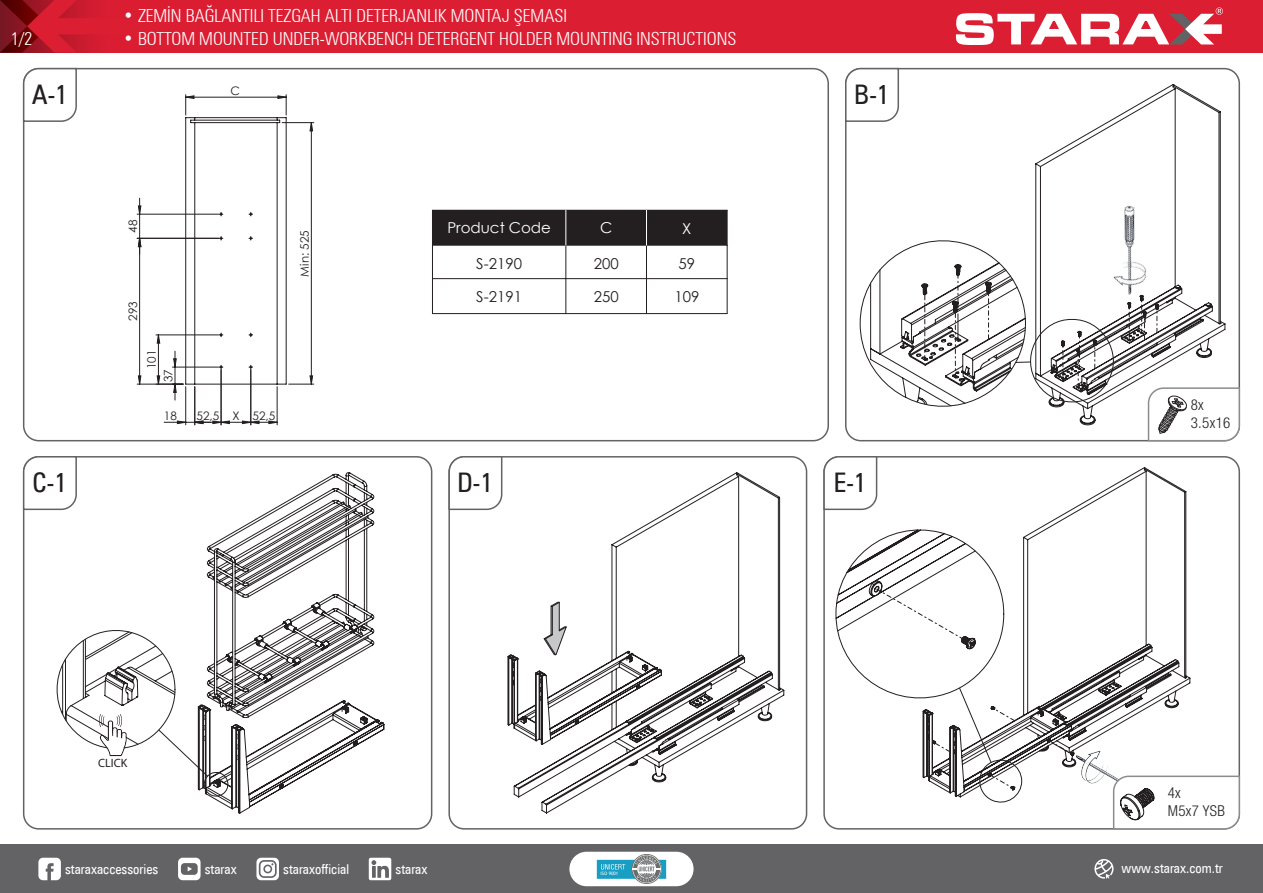
<style>
.page{position:relative;width:1263px;height:893px;background:#fff}
.page>*{position:absolute;margin:0;border:0;box-sizing:border-box;transform-origin:0 0}
.t1{font:condensed 27px "Zurich BT";color:#231f20}
.t2{font:300 condensed 18px "Zurich BT";color:#fff}
.t3{font:15px "Century Gothic";color:#231f20}
.t4{font:300 condensed 15px/18px "Helvetica Neue LT Pro";letter-spacing:.025em;color:#231f20}
.t5{font:15px "Century Gothic";color:#fff}
.t6{font:condensed 13.65px "Zurich BT";color:#fff}
.t7{font:12px "Myriad Pro";color:#231f20}
.t8{font:11.7px "Century Gothic";color:#231f20}
.t9{font:4.65px "Trebuchet MS";color:#fff}
</style>
<div class="page">
<div style="left:0;top:0;width:247px;height:52px;background:#db1d32"></div>
<svg style="left:0;top:0;width:197px;height:53px"></svg>
<div style="left:241px;top:0;width:1022px;height:52px;background:#dc1e33"></div>
<div style="left:0;top:844px;width:1263px;height:48px;background:#636366"></div>
<div style="left:569px;top:851px;width:125px;height:35px;background:#fff;border-radius:17px"></div>
<svg style="left:956px;top:7px;width:267px;height:38px"></svg>
<svg style="left:38px;top:857px;width:23px;height:23px"></svg>
<svg style="left:178px;top:857px;width:23px;height:23px"></svg>
<svg style="left:256px;top:857px;width:23px;height:23px"></svg>
<svg style="left:1094px;top:859px;width:20px;height:20px"></svg>
<div style="left:23px;top:68px;width:806px;height:373px;border:2px solid #636366;border-radius:15px"></div>
<svg style="left:22px;top:67px;width:56px;height:56px"></svg>
<div style="left:845px;top:68px;width:395px;height:373px;border:2px solid #636366;border-radius:15px"></div>
<svg style="left:845px;top:67px;width:55px;height:56px"></svg>
<div style="left:23px;top:456px;width:409px;height:373px;border:2px solid #636366;border-radius:15px"></div>
<svg style="left:22px;top:456px;width:56px;height:55px"></svg>
<div style="left:448px;top:456px;width:359px;height:373px;border:2px solid #636366;border-radius:15px"></div>
<svg style="left:448px;top:456px;width:55px;height:55px"></svg>
<div style="left:823px;top:456px;width:417px;height:373px;border:2px solid #636366;border-radius:15px"></div>
<svg style="left:823px;top:456px;width:55px;height:55px"></svg>
<svg style="left:369px;top:857px;width:22px;height:23px"></svg>
<svg style="left:632px;top:854px;width:30px;height:30px"></svg>
<svg style="left:633px;top:854px;width:28px;height:29px"></svg>
<svg style="left:633px;top:855px;width:27px;height:27px"></svg>
<svg style="left:597px;top:856px;width:69px;height:25px"></svg>
<hr style="left:277px;top:386px;width:1px;height:39px;background:#231f20">
<hr style="left:185px;top:386px;width:1px;height:39px;background:#231f20">
<hr style="left:195px;top:386px;width:1px;height:39px;background:#231f20">
<hr style="left:221px;top:369px;width:1px;height:56px;background:#231f20">
<hr style="left:251px;top:369px;width:1px;height:56px;background:#231f20">
<hr style="left:137px;top:384px;width:46px;height:1px;background:#231f20">
<hr style="left:137px;top:214px;width:82px;height:1px;background:#231f20">
<hr style="left:137px;top:238px;width:82px;height:1px;background:#231f20">
<svg style="left:164px;top:420px;width:114px;height:4px"></svg>
<svg style="left:138px;top:198px;width:3px;height:186px"></svg>
<svg style="left:156px;top:95px;width:158px;height:305px"></svg>
<div style="left:432px;top:210px;width:295px;height:35px;background:#231f20"></div>
<hr style="left:647px;top:313px;width:80px;height:1px;background:#231f20">
<hr style="left:566px;top:313px;width:81px;height:1px;background:#231f20">
<hr style="left:432px;top:313px;width:134px;height:1px;background:#231f20">
<hr style="left:647px;top:278px;width:80px;height:1px;background:#231f20">
<hr style="left:566px;top:278px;width:81px;height:1px;background:#231f20">
<hr style="left:432px;top:278px;width:134px;height:1px;background:#231f20">
<hr style="left:647px;top:245px;width:80px;height:1px;background:#231f20">
<hr style="left:566px;top:245px;width:81px;height:1px;background:#231f20">
<hr style="left:432px;top:245px;width:134px;height:1px;background:#231f20">
<hr style="left:727px;top:278px;width:1px;height:35px;background:#231f20">
<hr style="left:727px;top:245px;width:1px;height:33px;background:#231f20">
<hr style="left:727px;top:210px;width:1px;height:35px;background:#231f20">
<hr style="left:646px;top:278px;width:1px;height:35px;background:#231f20">
<hr style="left:646px;top:245px;width:1px;height:33px;background:#231f20">
<hr style="left:646px;top:210px;width:1px;height:35px;background:#fff">
<hr style="left:565px;top:278px;width:1px;height:35px;background:#231f20">
<hr style="left:432px;top:278px;width:1px;height:35px;background:#231f20">
<hr style="left:565px;top:245px;width:1px;height:33px;background:#231f20">
<hr style="left:432px;top:245px;width:1px;height:33px;background:#231f20">
<hr style="left:565px;top:210px;width:1px;height:35px;background:#fff">
<svg style="left:1035px;top:84px;width:190px;height:341px"></svg>
<svg style="left:1157px;top:310px;width:1px;height:23px"></svg>
<svg style="left:1141px;top:301px;width:4px;height:39px"></svg>
<svg style="left:1129px;top:308px;width:1px;height:32px"></svg>
<svg style="left:860px;top:229px;width:263px;height:187px"></svg>
<svg style="left:206px;top:472px;width:178px;height:341px"></svg>
<svg style="left:508px;top:472px;width:276px;height:341px"></svg>
<svg style="left:1022px;top:467px;width:168px;height:317px"></svg>
<svg style="left:1049px;top:740px;width:22px;height:13px"></svg>
<svg style="left:836px;top:529px;width:186px;height:274px"></svg>
<svg style="left:1147px;top:386px;width:94px;height:56px"></svg>
<svg style="left:57px;top:622px;width:172px;height:174px"></svg>
<img style="left:1085px;top:201px;width:86px;height:96px">
<svg style="left:543px;top:601px;width:24px;height:54px"></svg>
<svg style="left:1112px;top:774px;width:129px;height:56px"></svg>
<p class="t2" style="left:11px;top:27px;width:23px">1/2</p>
<p class="t2" style="left:123px;top:5px;width:445px">• ZEMİN BAĞLANTILI TEZGAH ALTI DETERJANLIK MONTAJ ŞEMASI</p>
<p class="t2" style="left:123px;top:27px;width:615px">• BOTTOM MOUNTED UNDER-WORKBENCH DETERGENT HOLDER MOUNTING INSTRUCTIONS</p>
<h1 class="t1" style="left:32px;top:78px;width:38px">A-1</h1>
<h1 class="t1" style="left:854px;top:78px;width:37px">B-1</h1>
<p class="t8" style="left:230px;top:82px;width:11px">C</p>
<p class="t8" style="left:125px;top:233px;width:14px;rotate:-90deg">48</p>
<p class="t8" style="left:125px;top:321px;width:21px;rotate:-90deg">293</p>
<p class="t8" style="left:144px;top:369px;width:21px;rotate:-90deg">101</p>
<p class="t8" style="left:160px;top:382px;width:14px;rotate:-90deg">37</p>
<p class="t8" style="left:164px;top:407px;width:14px">18</p>
<p class="t8" style="left:197px;top:407px;width:24px">52,5</p>
<p class="t8" style="left:253px;top:407px;width:24px">52,5</p>
<p class="t8" style="left:232px;top:407px;width:9px">X</p>
<p class="t8" style="left:296px;top:276px;width:48px;rotate:-90deg">Min: 525</p>
<p class="t5" style="left:447px;top:217px;width:105px">Product Code</p>
<p class="t5" style="left:600px;top:217px;width:14px">C</p>
<p class="t5" style="left:682px;top:218px;width:11px">X</p>
<p class="t3" style="left:476px;top:253px;width:47px">S-2190</p>
<p class="t3" style="left:594px;top:253px;width:26px">200</p>
<p class="t3" style="left:679px;top:253px;width:18px">59</p>
<p class="t3" style="left:476px;top:286px;width:47px">S-2191</p>
<p class="t3" style="left:594px;top:286px;width:26px">250</p>
<p class="t3" style="left:674px;top:286px;width:26px">109</p>
<h1 class="t1" style="left:32px;top:466px;width:36px">C-1</h1>
<h1 class="t1" style="left:458px;top:466px;width:37px">D-1</h1>
<h1 class="t1" style="left:834px;top:466px;width:34px">E-1</h1>
<p class="t7" style="left:98px;top:755px;width:31px">CLICK</p>
<p class="t4" style="left:1191px;top:396px;width:41px">8x<br>3.5x16</p>
<p class="t4" style="left:1168px;top:783px;width:59px">4x<br>M5x7 YSB</p>
<p class="t6" style="left:65px;top:861px;width:95px">staraxaccessories</p>
<p class="t6" style="left:205px;top:861px;width:33px">starax</p>
<p class="t6" style="left:283px;top:861px;width:67px">staraxofficial</p>
<p class="t6" style="left:1122px;top:860px;width:103px">www.starax.com.tr</p>
<p class="t6" style="left:396px;top:861px;width:33px">starax</p>
<p class="t9" style="left:601px;top:871px;width:19px">ISO 9001</p>
</div>
